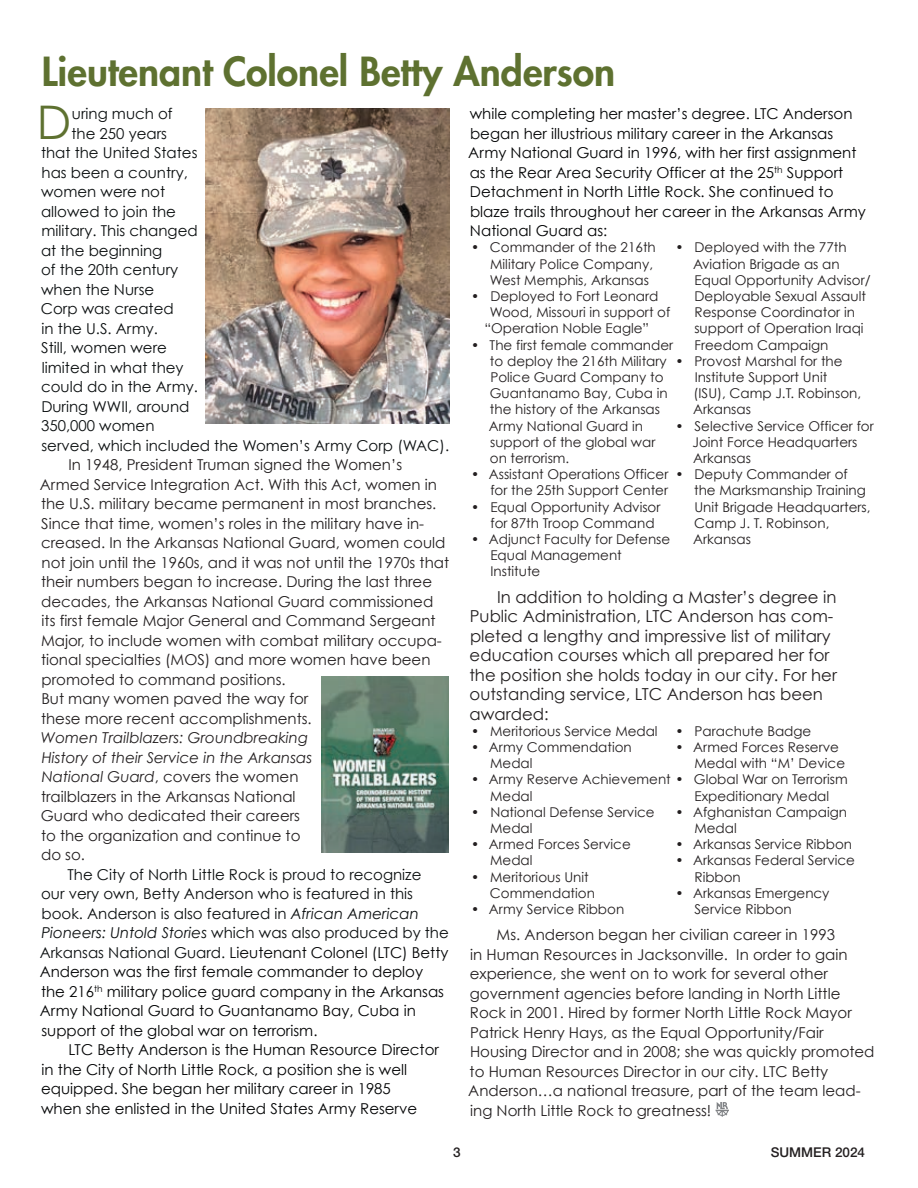
<style>
.page{position:relative;width:918px;height:1188px;background:#fff}
.page>*{position:absolute;margin:0;border:0;box-sizing:border-box;transform-origin:0 0}
.t1{font:46.35px "Century Gothic";color:#5e7130}
.t2{font:800 39px "Futura LT Pro";color:#5e7130}
.t3{font:16.5px/19.5px "Century Gothic";color:#231f20}
.t4{font:15px/19.5px "Century Gothic";color:#231f20}
.t5{font:15px/19.5px "Century Gothic";color:#020304}
.t6{font:15px "Century Gothic";color:#0a0e0f}
.t7{font:13.5px/16.2px "Century Gothic";color:#231f20}
.t8{font:500 13.5px "Helvetica Neue LT Std";color:#231f20}
.s1{font-style:italic}
.s2{color:#0a0e0f}
.s3{font-style:italic;color:#0a0e0f}
</style>
<div class="page">
<svg style="left:716px;top:1102px;width:13px;height:15px"></svg>
<img style="left:322px;top:677px;width:127px;height:175px">
<img style="left:206px;top:109px;width:244px;height:315px">
<h2 class="t2" style="left:42px;top:42px;width:575px">Lieutenant Colonel Betty Anderson</h2>
<h1 class="t1" style="left:37px;top:94px;width:36px">D</h1>
<p class="t6" style="left:72px;top:105px;width:102px">uring much of</p>
<p class="t5" style="left:468px;top:104px;width:399px">while completing her master’s degree. LTC Anderson began her illustrious military career in the Arkansas Army National Guard in 1996, with her first assignment as the Rear Area Security Officer at the 25<sup>th</sup> Support Detachment in North Little Rock. She continued to blaze trails throughout her career in the Arkansas Army National Guard as:</p>
<p class="t7" style="left:490px;top:239px;width:168px;text-indent:-18px">• Commander of the 216th<br>Military Police Company,<br>West Memphis, Arkansas</p>
<p class="t7" style="left:471px;top:288px;width:189px">• Deployed to Fort Leonard</p>
<p class="t7" style="left:490px;top:304px;width:182px">Wood, Missouri in support of</p>
<p class="t7" style="left:484px;top:320px;width:166px">“Operation Noble Eagle”</p>
<p class="t7" style="left:489px;top:336px;width:186px;text-indent:-18px">• The first female commander to deploy the 216th Military<br>Police Guard Company to<br>Guantanamo Bay, Cuba in the history of the Arkansas<br>Army National Guard in support of the global war on terrorism.</p>
<p class="t7" style="left:471px;top:466px;width:199px;text-align:right">• Assistant Operations Officer for the 25th Support Center</p>
<p class="t7" style="left:490px;top:498px;width:172px;text-indent:-19px">• Equal Opportunity Advisor for 87th Troop Command</p>
<p class="t7" style="left:490px;top:531px;width:181px;text-indent:-19px">• Adjunct Faculty for Defense<br>Equal Management<br>Institute</p>
<p class="t6" style="left:71px;top:124px;width:97px">the 250 years</p>
<p class="t6" style="left:41px;top:144px;width:158px">that the United States</p>
<p class="t6" style="left:42px;top:163px;width:148px">has been a country,</p>
<p class="t6" style="left:41px;top:183px;width:126px">women were not</p>
<p class="t6" style="left:41px;top:202px;width:136px">allowed to join the</p>
<p class="t6" style="left:42px;top:222px;width:158px">military. This changed</p>
<p class="t6" style="left:41px;top:241px;width:123px">at the beginning</p>
<p class="t6" style="left:41px;top:261px;width:139px">of the 20th century</p>
<p class="t6" style="left:41px;top:280px;width:115px">when the Nurse</p>
<p class="t6" style="left:41px;top:300px;width:134px">Corp was created</p>
<p class="t6" style="left:42px;top:319px;width:118px">in the U.S. Army.</p>
<p class="t6" style="left:41px;top:339px;width:127px">Still, women were</p>
<p class="t6" style="left:42px;top:358px;width:143px">limited in what they</p>
<p class="t6" style="left:41px;top:378px;width:159px">could do in the Army.</p>
<p class="t6" style="left:41px;top:397px;width:150px">During WWII, around</p>
<p class="t6" style="left:41px;top:417px;width:115px">350,000 women</p>
<p class="t6" style="left:41px;top:436px;width:409px">served, which included the Women’s Army Corp (WAC).</p>
<p class="t4" style="left:40px;top:455px;width:411px;text-indent:29px">In 1948, President Truman signed the Women’s Armed Service Integration Act. With this Act, women in the U.S. military became permanent in most branches.<br>Since that time, women’s roles in the military have in&shy;creased. In the Arkansas National Guard, women could not join until the 1960s, and it was not until the 1970s that their numbers began to increase. During the last three decades, the Arkansas National Guard commissioned its first female Major General and Command Sergeant Major, to include women with combat military occupa&shy;tional specialties (MOS) and more women have been promoted to command positions.<br>But many women paved the way for<br>these more recent accomplishments.</p>
<p class="t4" style="left:41px;top:728px;width:273px"><span class="s1">Women Trailblazers: Groundbreaking<br>History of their Service in the Arkansas<br>National Guard</span>, covers the women trailblazers in the Arkansas National<br>Guard who dedicated their careers to the organization and continue to do so.</p>
<p class="t5" style="left:40px;top:864px;width:411px;text-indent:28px"><span class="s2">The City of North Little Rock is proud to recognize<br>our very own, Betty Anderson who is featured in this book. Anderson is also featured in</span> <span class="s3">African American Pioneers: Untold Stories</span> <span class="s2">which was also produced by the Arkansas National Guard.</span> Lieutenant Colonel (LTC) Betty Anderson was the first female commander to deploy the 216<sup>th</sup> military police guard company in the Arkansas Army National Guard to Guantanamo Bay, Cuba in support of the global war on terrorism.</p>
<p class="t5" style="left:41px;top:1040px;width:399px;text-indent:27px">LTC Betty Anderson is the Human Resource Director in the City of North Little Rock, a position she is well equipped. She began her military career in 1985<br>when she enlisted in the United States Army Reserve</p>
<p class="t7" style="left:693px;top:239px;width:179px;text-indent:-18px">• Deployed with the 77th<br>Aviation Brigade as an<br>Equal Opportunity Advisor/<br>Deployable Sexual Assault<br>Response Coordinator in support of Operation Iraqi<br>Freedom Campaign</p>
<p class="t7" style="left:693px;top:353px;width:170px;text-indent:-18px">• Provost Marshal for the<br>Institute Support Unit (ISU), Camp J.T. Robinson,<br>Arkansas</p>
<p class="t7" style="left:693px;top:417px;width:183px;text-indent:-17px">• Selective Service Officer for<br>Joint Force Headquarters<br>Arkansas</p>
<p class="t7" style="left:693px;top:466px;width:179px;text-indent:-18px">• Deputy Commander of the Marksmanship Training<br>Unit Brigade Headquarters,<br>Camp J. T. Robinson,<br>Arkansas</p>
<p class="t3" style="left:469px;top:587px;width:369px;text-indent:28px">In addition to holding a Master’s degree in Public Administration, LTC Anderson has com&shy;pleted a lengthy and impressive list of military education courses which all prepared her for the position she holds today in our city. For her outstanding service, LTC Anderson has been awarded:</p>
<p class="t7" style="left:471px;top:723px;width:188px">• Meritorious Service Medal</p>
<p class="t7" style="left:490px;top:739px;width:143px;text-indent:-19px">• Army Commendation<br>Medal</p>
<p class="t7" style="left:490px;top:771px;width:359px;text-indent:-19px">• Army Reserve Achievement • Global War on Terrorism<br>Medal</p>
<p class="t7" style="left:490px;top:804px;width:166px;text-indent:-19px">• National Defense Service<br>Medal</p>
<p class="t7" style="left:490px;top:836px;width:142px;text-indent:-19px">• Armed Forces Service<br>Medal</p>
<p class="t7" style="left:490px;top:868px;width:106px;text-indent:-19px">• Meritorious Unit<br>Commendation</p>
<p class="t7" style="left:471px;top:901px;width:154px">• Army Service Ribbon</p>
<p class="t7" style="left:676px;top:723px;width:137px">• Parachute Badge</p>
<p class="t7" style="left:694px;top:739px;width:152px;text-indent:-19px">• Armed Forces Reserve<br>Medal with “M’ Device</p>
<p class="t7" style="left:695px;top:787px;width:136px">Expeditionary Medal</p>
<p class="t7" style="left:694px;top:804px;width:154px;text-indent:-19px">• Afghanistan Campaign<br>Medal</p>
<p class="t7" style="left:676px;top:836px;width:178px">• Arkansas Service Ribbon</p>
<p class="t7" style="left:694px;top:852px;width:162px;text-indent:-19px">• Arkansas Federal Service<br>Ribbon</p>
<p class="t7" style="left:695px;top:885px;width:137px;text-indent:-19px">• Arkansas Emergency<br>Service Ribbon</p>
<p class="t4" style="left:468px;top:925px;width:408px;text-indent:28px">Ms. Anderson began her civilian career in 1993<br>in Human Resources in Jacksonville. In order to gain experience, she went on to work for several other government agencies before landing in North Little Rock in 2001. Hired by former North Little Rock Mayor Patrick Henry Hays, as the Equal Opportunity/Fair Housing Director and in 2008; she was quickly promoted to Human Resources Director in our city. LTC Betty Anderson…a national treasure, part of the team lead&shy;ing North Little Rock to greatness!</p>
<p class="t8" style="left:453px;top:1144px;width:9px">3</p>
<p class="t8" style="left:771px;top:1144px;width:96px">SUMMER 2024</p>
</div>
